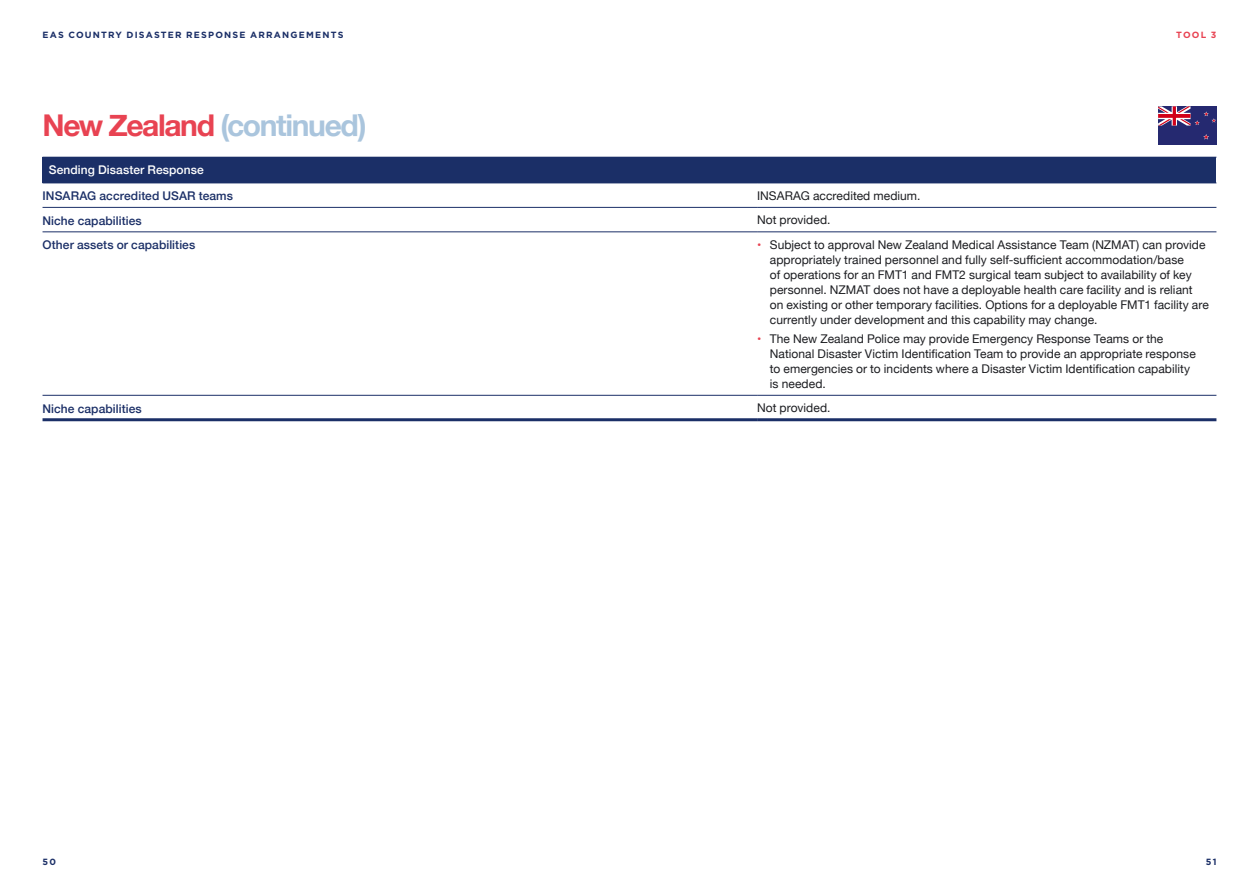
<style>
.page{position:relative;width:1259px;height:893px;background:#fff}
.page>*{position:absolute;margin:0;border:0;box-sizing:border-box;transform-origin:0 0}
.H1__continued{font:700 30px "Helvetica Neue";letter-spacing:-.045em;color:#aac5dd}
.Table_Text{font:12px/15px "Helvetica Neue";letter-spacing:.005em;color:#1b1c20}
.Table_Highlight{font:500 12px "Helvetica Neue";letter-spacing:.005em;color:#1b2f67}
.Table_Header{font:500 12px "Helvetica Neue";letter-spacing:.01em;color:#fff}
.t1{font:700 9px "Gotham HTF";letter-spacing:.13em;color:#1b2f67}
.t2{font:700 9px "Gotham HTF";color:#e84352}
.s1{color:#e84352}
</style>
<div class="page">
<div style="left:1158px;top:106px;width:58px;height:39px;background:#252970"></div>
<svg style="left:1203px;top:134px;width:6px;height:6px"></svg>
<svg style="left:1158px;top:106px;width:58px;height:20px"></svg>
<div style="left:43px;top:157px;width:1173px;height:26px;background:#1b2f67"></div>
<hr style="left:43px;top:207px;width:714px;height:1px;background:#1b2f67">
<hr style="left:757px;top:207px;width:459px;height:1px;background:#1b2f67">
<hr style="left:43px;top:231px;width:714px;height:1px;background:#1b2f67">
<hr style="left:757px;top:231px;width:459px;height:1px;background:#1b2f67">
<hr style="left:43px;top:395px;width:714px;height:1px;background:#1b2f67">
<hr style="left:757px;top:395px;width:459px;height:1px;background:#1b2f67">
<hr style="left:43px;top:183px;width:714px;height:1px;background:#1b2f67">
<hr style="left:757px;top:183px;width:459px;height:1px;background:#1b2f67">
<hr style="left:43px;top:418px;width:714px;height:3px;background:#1b2f67">
<hr style="left:757px;top:418px;width:459px;height:3px;background:#1b2f67">
<p class="t1" style="left:43px;top:29px;width:302px">EAS COUNTRY DISASTER RESPONSE ARRANGEMENTS</p>
<p class="t2" style="left:1176px;top:29px;width:42px">TOOL 3</p>
<p class="H1__continued" style="left:43px;top:101px;width:325px"><span class="s1">New Zealand</span> (continued)</p>
<p class="Table_Header" style="left:49px;top:160px;width:156px">Sending Disaster Response</p>
<p class="Table_Highlight" style="left:43px;top:186px;width:192px">INSARAG accredited USAR teams</p>
<p class="Table_Text" style="left:757px;top:189px;width:165px">INSARAG accredited medium.</p>
<p class="Table_Highlight" style="left:43px;top:211px;width:101px">Niche capabilities</p>
<p class="Table_Text" style="left:757px;top:213px;width:75px">Not provided.</p>
<p class="Table_Highlight" style="left:43px;top:235px;width:154px">Other assets or capabilities</p>
<p class="Table_Text" style="left:770px;top:238px;width:440px;text-indent:-13px"><span class="s1">•</span> Subject to approval New Zealand Medical Assistance Team (NZMAT) can provide appropriately trained personnel and fully self-sufficient accommodation/base<br>of operations for an FMT1 and FMT2 surgical team subject to availability of key personnel. NZMAT does not have a deployable health care facility and is reliant on existing or other temporary facilities. Options for a deployable FMT1 facility are currently under development and this capability may change.</p>
<p class="Table_Text" style="left:770px;top:332px;width:427px;text-indent:-13px"><span class="s1">•</span> The New Zealand Police may provide Emergency Response Teams or the National Disaster Victim Identification Team to provide an appropriate response to emergencies or to incidents where a Disaster Victim Identification capability is needed.</p>
<p class="Table_Highlight" style="left:43px;top:399px;width:101px">Niche capabilities</p>
<p class="Table_Text" style="left:757px;top:401px;width:75px">Not provided.</p>
<p class="t1" style="left:43px;top:856px;width:15px">50</p>
<p class="t1" style="left:1205px;top:856px;width:12px">51</p>
</div>
